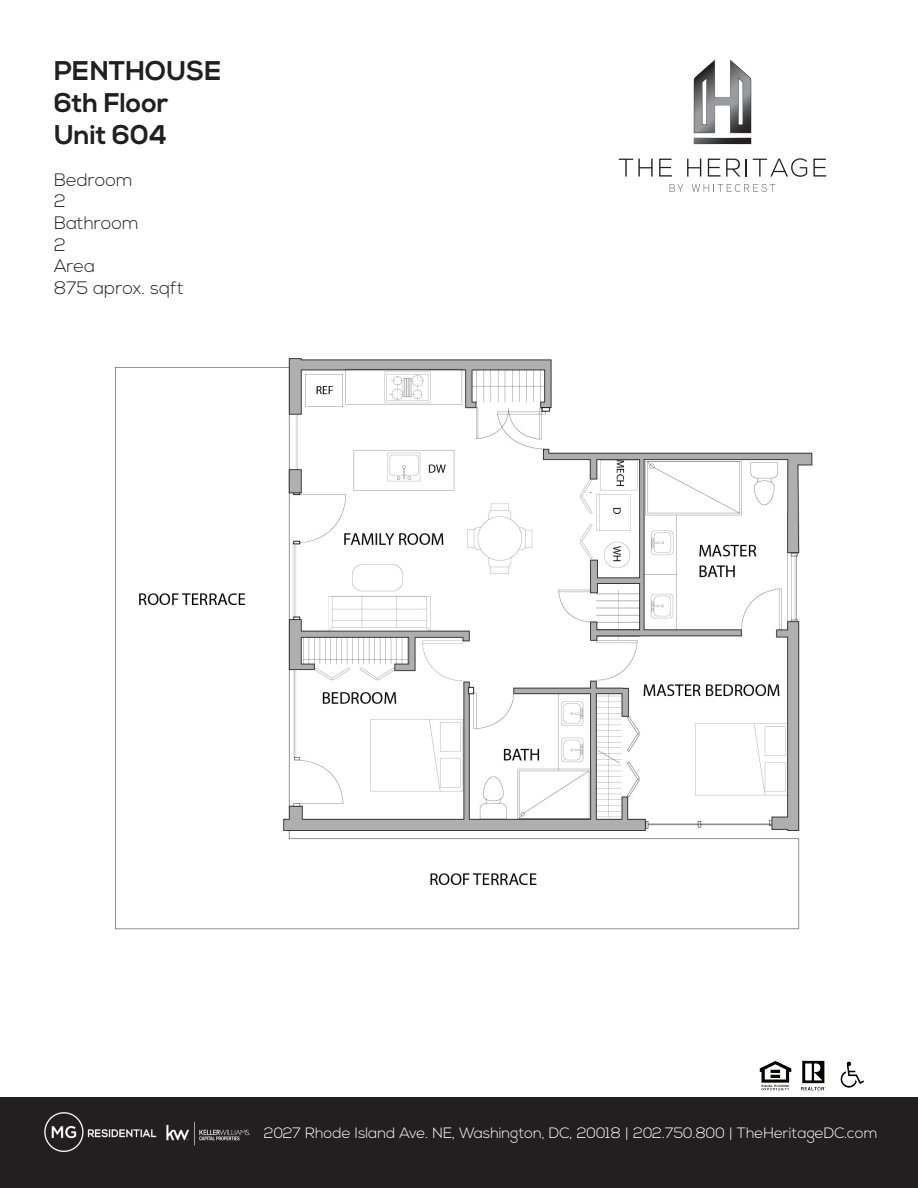
<style>
.page{position:relative;width:918px;height:1188px;background:#fff}
.page>*{position:absolute;margin:0;border:0;box-sizing:border-box;transform-origin:0 0}
.t1{font:700 27px/32.4px "Nexa";color:#231f20}
.t2{font:300 18px/21.6px "Nexa";color:#231f20}
.t3{font:300 15px "Nexa";color:#fff}
</style>
<div class="page">
<svg style="left:619px;top:159px;width:34px;height:18px"></svg>
<svg style="left:659px;top:159px;width:13px;height:18px"></svg>
<svg style="left:687px;top:159px;width:14px;height:18px"></svg>
<svg style="left:708px;top:159px;width:39px;height:18px"></svg>
<svg style="left:753px;top:158px;width:54px;height:19px"></svg>
<svg style="left:814px;top:159px;width:12px;height:18px"></svg>
<svg style="left:669px;top:184px;width:14px;height:8px"></svg>
<svg style="left:692px;top:184px;width:84px;height:8px"></svg>
<svg style="left:693px;top:59px;width:59px;height:75px"></svg>
<svg style="left:694px;top:138px;width:57px;height:6px"></svg>
<div style="left:0;top:1097px;width:918px;height:91px;background:#231f20"></div>
<img style="left:759px;top:1061px;width:33px;height:30px">
<img style="left:801px;top:1060px;width:25px;height:31px">
<img style="left:840px;top:1061px;width:24px;height:27px">
<img style="left:44px;top:1112px;width:206px;height:40px">
<img style="left:115px;top:358px;width:698px;height:572px">
<h1 class="t1" style="left:54px;top:55px;width:169px">PENTHOUSE<br>6th Floor<br>Unit 604</h1>
<p class="t2" style="left:54px;top:170px;width:132px">Bedroom<br>2<br>Bathroom<br>2<br>Area<br>875 aprox. sqft</p>
<p class="t3" style="left:264px;top:1124px;width:615px">2027 Rhode Island Ave. NE, Washington, DC, 20018 | 202.750.800 | TheHeritageDC.com</p>
</div>
